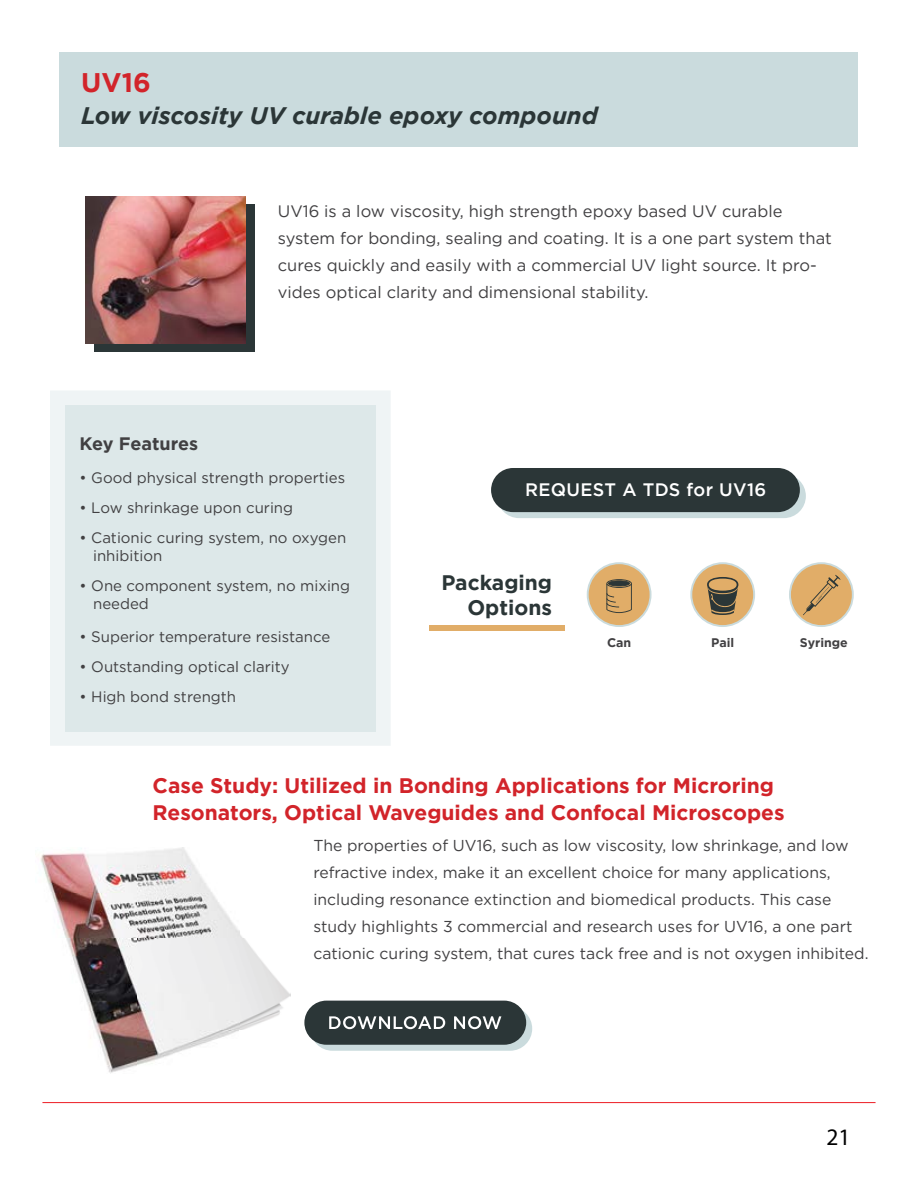
<style>
.page{position:relative;width:918px;height:1188px;background:#fff}
.page>*{position:absolute;margin:0;border:0;box-sizing:border-box;transform-origin:0 0}
.t1{font:700 26.85px "Gotham";color:#d2242a}
.t2{font:italic 700 23.85px "Gotham";color:#2b3637}
.t3{font:23.4px "Myriad Pro";color:#000}
.t4{font:700 21px/26.7px "Gotham";color:#d2242a}
.t5{font:700 21px/24.8px "Gotham";color:#2b3637;text-align:right}
.t6{font:500 18px "Gotham";letter-spacing:.02em;color:#fff}
.t7{font:700 18px "Gotham";color:#414042}
.t8{font:16.5px/27px "Gotham";color:#414042}
.t9{font:15.75px/27px "Gotham";color:#414042}
.t10{font:15px/18px "Gotham";color:#414042}
.t11{font:700 12.45px "Gotham";color:#414042}
</style>
<div class="page">
<hr style="left:42px;top:1102px;width:834px;height:1px;background:#ed1c24">
<div style="left:60px;top:53px;width:798px;height:94px;background:#cadbdd"></div>
<div style="left:94px;top:204px;width:160px;height:147px;background:#2b3637"></div>
<img style="left:85px;top:196px;width:160px;height:148px">
<div style="left:50px;top:391px;width:341px;height:355px;background:#eff4f5"></div>
<div style="left:65px;top:405px;width:310px;height:326px;background:#dde8e9"></div>
<svg style="left:497px;top:474px;width:309px;height:44px;background:#c7d8da"></svg>
<div style="left:491px;top:468px;width:309px;height:44px;background:#2b3637;border-radius:22px"></div>
<div style="left:429px;top:625px;width:136px;height:5px;background:#e1ad68"></div>
<svg style="left:789px;top:562px;width:65px;height:65px"></svg>
<svg style="left:690px;top:562px;width:65px;height:65px"></svg>
<svg style="left:587px;top:562px;width:65px;height:65px"></svg>
<div style="left:310px;top:1007px;width:222px;height:44px;background:#cadbdd;border-radius:22px"></div>
<div style="left:304px;top:1001px;width:222px;height:44px;background:#2b3637;border-radius:22px"></div>
<svg style="left:329px;top:1016px;width:116px;height:13px"></svg>
<svg style="left:454px;top:1016px;width:47px;height:13px"></svg>
<img style="left:40px;top:848px;width:251px;height:225px">
<h1 class="t1" style="left:81px;top:65px;width:71px">UV16</h1>
<h2 class="t2" style="left:81px;top:100px;width:518px">Low viscosity UV curable epoxy compound</h2>
<p class="t8" style="left:278px;top:197px;width:555px">UV16 is a low viscosity, high strength epoxy based UV curable system for bonding, sealing and coating. It is a one part system that cures quickly and easily with a commercial UV light source. It pro&shy;vides optical clarity and dimensional stability.</p>
<p class="t7" style="left:80px;top:432px;width:120px">Key Features</p>
<p class="t10" style="left:80px;top:469px;width:267px">• Good physical strength properties</p>
<p class="t10" style="left:80px;top:499px;width:215px">• Low shrinkage upon curing</p>
<p class="t10" style="left:93px;top:529px;width:255px;text-indent:-14px">• Cationic curing system, no oxygen inhibition</p>
<p class="t10" style="left:93px;top:576px;width:259px;text-indent:-14px">• One component system, no mixing needed</p>
<p class="t10" style="left:80px;top:627px;width:252px">• Superior temperature resistance</p>
<p class="t10" style="left:80px;top:657px;width:212px">• Outstanding optical clarity</p>
<p class="t10" style="left:80px;top:687px;width:158px">• High bond strength</p>
<p class="t6" style="left:525px;top:478px;width:243px">REQUEST A TDS for UV16</p>
<h3 class="t5" style="left:441px;top:570px;width:112px">Packaging<br>Options</h3>
<p class="t11" style="left:607px;top:635px;width:26px">Can</p>
<p class="t11" style="left:711px;top:635px;width:25px">Pail</p>
<p class="t11" style="left:800px;top:635px;width:49px">Syringe</p>
<h3 class="t4" style="left:153px;top:772px;width:634px">Case Study: Utilized in Bonding Applications for Microring<br>Resonators, Optical Waveguides and Confocal Microscopes</h3>
<p class="t9" style="left:313px;top:832px;width:557px">The properties of UV16, such as low viscosity, low shrinkage, and low refractive index, make it an excellent choice for many applications, including resonance extinction and biomedical products. This case study highlights 3 commercial and research uses for UV16, a one part cationic curing system, that cures tack free and is not oxygen inhibited.</p>
<h3 class="t3" style="left:827px;top:1123px;width:26px">21</h3>
</div>
